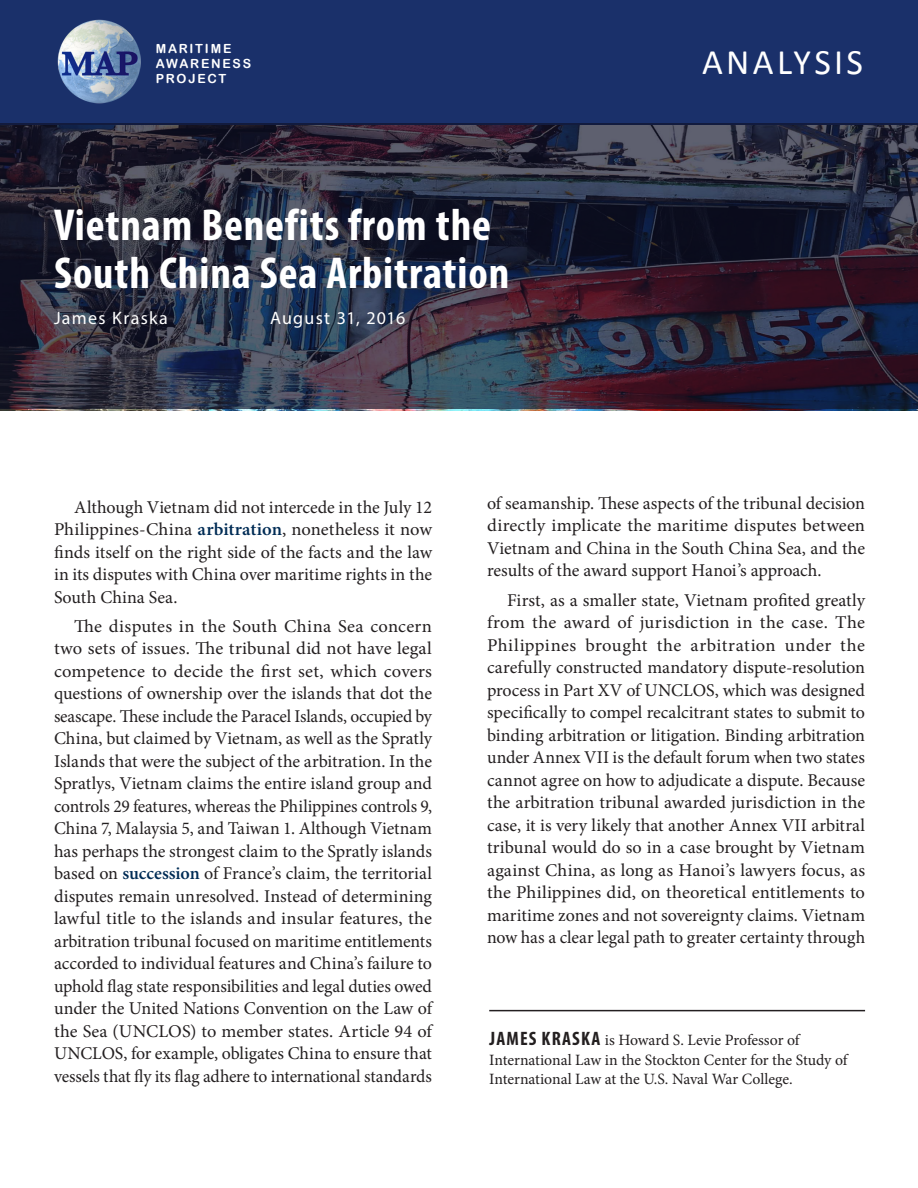
<style>
.page{position:relative;width:918px;height:1188px;background:#fff}
.page>*{position:absolute;margin:0;border:0;box-sizing:border-box;transform-origin:0 0}
.Expert_Commentary__A{font:700 condensed 45px/48px "Myriad Pro";letter-spacing:.02em;color:#fff}
.t1{font:36px "Calibri";letter-spacing:.09em;color:#fff}
.Expert_Commentary__B{font:18px/22.5px "Minion Pro";letter-spacing:-.005em;color:#231f20;text-align:justify}
.Expert_Commentary__A-2{font:18px "Myriad Pro";letter-spacing:.07em;color:#fff}
.t2{font:15.75px/19.5px "Minion Pro";letter-spacing:-.005em;color:#231f20}
.t3{font:12.6px/15px "Arial Rounded MT Bold";letter-spacing:.14em;color:#fff}
.s1{font-weight:600;color:#002c55}
.s2{font-family:"Myriad Pro";font-weight:700;font-stretch:condensed;font-size:19.5px}
</style>
<div class="page">
<div style="left:0;top:0;width:918px;height:410px;background:#1a306a"></div>
<img style="left:57px;top:20px;width:85px;height:83px">
<svg style="left:0;top:124px;width:918px;height:285px"></svg>
<hr style="left:489px;top:1010px;width:376px;height:1px;background:#231f20">
<p class="t3" style="left:156px;top:41px;width:97px">MARITIME<br>AWARENESS<br>PROJECT</p>
<h2 class="t1" style="left:702px;top:39px;width:163px">ANALYSIS</h2>
<p class="Expert_Commentary__A" style="left:54px;top:200px;width:457px">Vietnam Benefits from the<br>South China Sea Arbitration</p>
<p class="Expert_Commentary__A-2" style="left:54px;top:307px;width:115px">James Kraska</p>
<p class="Expert_Commentary__A-2" style="left:270px;top:307px;width:137px">August 31, 2016</p>
<p class="Expert_Commentary__B" style="left:54px;top:496px;width:380px;text-indent:20px">Although Vietnam did not intercede in the July 12<br>Philippines-China <span class="s1">arbitration</span>, nonetheless it now finds itself on the right side of the facts and the law in its disputes with China over maritime rights in the South China Sea.</p>
<p class="Expert_Commentary__B" style="left:54px;top:615px;width:380px;text-indent:20px">The disputes in the South China Sea concern two sets of issues. The tribunal did not have legal competence to decide the first set, which covers questions of ownership over the islands that dot the seascape. These include the Paracel Islands, occupied by China, but claimed by Vietnam, as well as the Spratly Islands that were the subject of the arbitration. In the Spratlys, Vietnam claims the entire island group and controls 29 features, whereas the Philippines controls 9, China 7, Malaysia 5, and Taiwan 1. Although Vietnam has perhaps the strongest claim to the Spratly islands based on <span class="s1">succession</span> of France’s claim, the territorial disputes remain unresolved. Instead of determining lawful title to the islands and insular features, the arbitration tribunal focused on maritime entitlements accorded to individual features and China’s failure to uphold flag state responsibilities and legal duties owed under the United Nations Convention on the Law of the Sea (UNCLOS) to member states. Article 94 of UNCLOS, for example, obligates China to ensure that vessels that fly its flag adhere to international standards</p>
<p class="Expert_Commentary__B" style="left:487px;top:492px;width:380px">of seamanship. These aspects of the tribunal decision directly implicate the maritime disputes between Vietnam and China in the South China Sea, and the results of the award support Hanoi’s approach.</p>
<p class="Expert_Commentary__B" style="left:487px;top:589px;width:380px;text-indent:20px">First, as a smaller state, Vietnam profited greatly from the award of jurisdiction in the case. The Philippines brought the arbitration under the carefully constructed mandatory dispute-resolution process in Part XV of UNCLOS, which was designed specifically to compel recalcitrant states to submit to binding arbitration or litigation. Binding arbitration under Annex VII is the default forum when two states cannot agree on how to adjudicate a dispute. Because the arbitration tribunal awarded jurisdiction in the case, it is very likely that another Annex VII arbitral tribunal would do so in a case brought by Vietnam against China, as long as Hanoi’s lawyers focus, as the Philippines did, on theoretical entitlements to maritime zones and not sovereignty claims. Vietnam now has a clear legal path to greater certainty through</p>
<p class="t2" style="left:489px;top:1030px;width:360px"><span class="s2">JAMES KRASKA</span> is Howard S. Levie Professor of<br>International Law in the Stockton Center for the Study of<br>International Law at the U.S. Naval War College.</p>
</div>
